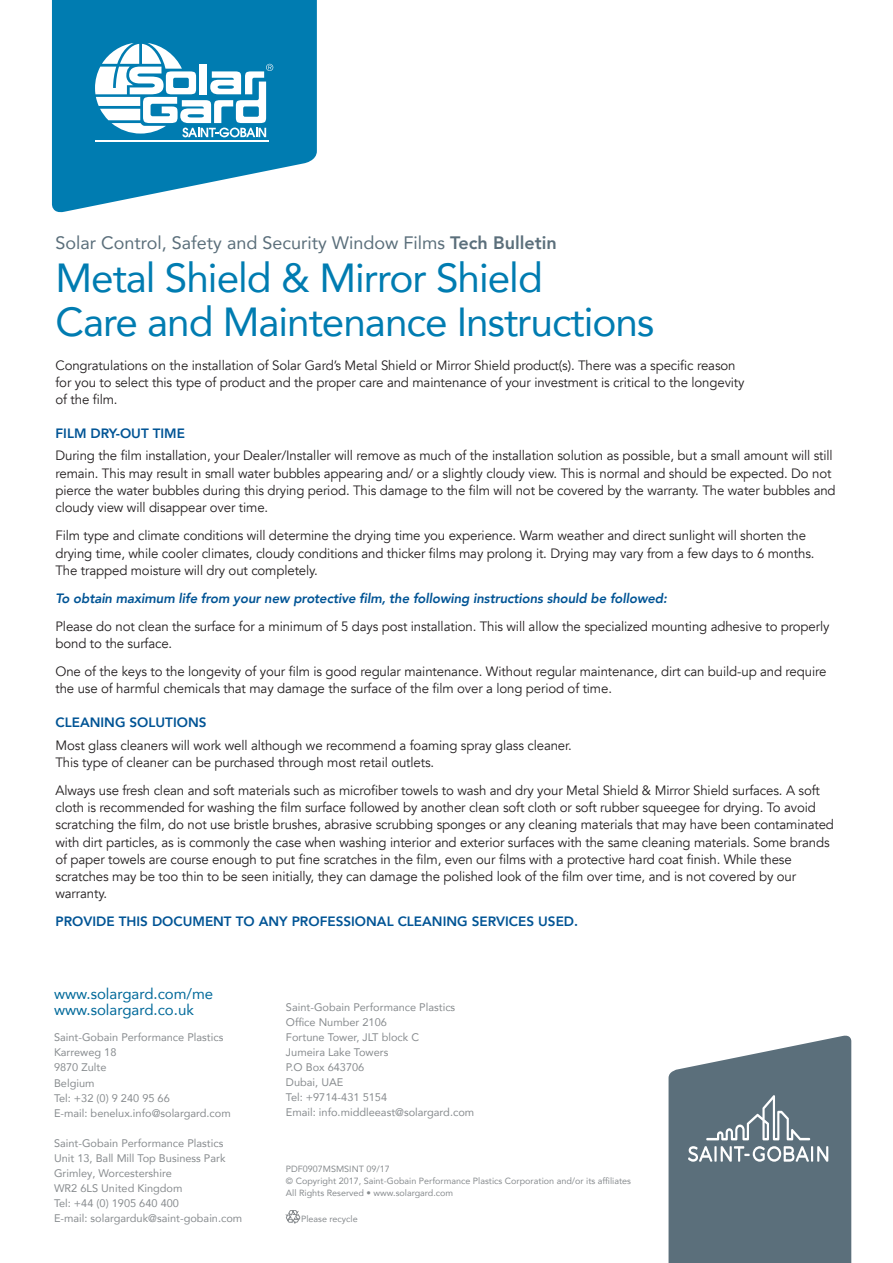
<style>
.page{position:relative;width:893px;height:1263px;background:#fff}
.page>*{position:absolute;margin:0;border:0;box-sizing:border-box;transform-origin:0 0}
.head_bar{font:40.5px "Avenir LT Com";letter-spacing:-.025em;color:#007cb1}
.Title_Headline{font:18px "Avenir LT Com";color:#5b6f7b}
.t1{font:15px "Avenir LT Com";color:#00699a}
.Body_Text{font:13.5px/17.2px "Avenir LT Com";letter-spacing:-.01em;color:#231f20}
.Body_Text-2{font:800 13.5px "Avenir LT Com";color:#005495}
.Body_Text-3{font:italic 800 13.5px "Avenir LT Com";letter-spacing:-.01em;color:#005495}
.t2{font:10.95px/15.1px "Avenir LT Com";color:#888c8f}
.t3{font:9px/12px "Avenir LT Com";color:#888c8f}
.s1{font-weight:800}
</style>
<div class="page">
<svg style="left:52px;top:0;width:265px;height:213px;fill:#007cb1"></svg>
<svg style="left:95px;top:43px;width:178px;height:94px"></svg>
<hr style="left:95px;top:141px;width:173px;height:1px;background:#fff">
<svg style="left:668px;top:1035px;width:183px;height:228px;background:#6e808a"></svg>
<svg style="left:286px;top:1210px;width:14px;height:13px"></svg>
<p class="Title_Headline" style="left:55px;top:232px;width:503px">Solar Control, Safety and Security Window Films <span class="s1">Tech Bulletin</span></p>
<p class="head_bar" style="left:55px;top:253px;width:489px">Metal Shield &amp; Mirror Shield</p>
<p class="head_bar" style="left:55px;top:297px;width:600px">Care and Maintenance Instructions</p>
<p class="Body_Text" style="left:55px;top:357px;width:691px">Congratulations on the installation of Solar Gard’s Metal Shield or Mirror Shield product(s). There was a specific reason for you to select this type of product and the proper care and maintenance of your investment is critical to the longevity of the film.</p>
<p class="Body_Text-2" style="left:55px;top:425px;width:131px">FILM DRY-OUT TIME</p>
<p class="Body_Text" style="left:55px;top:447px;width:782px">During the film installation, your Dealer/Installer will remove as much of the installation solution as possible, but a small amount will still remain. This may result in small water bubbles appearing and/ or a slightly cloudy view. This is normal and should be expected. Do not pierce the water bubbles during this drying period. This damage to the film will not be covered by the warranty. The water bubbles and cloudy view will disappear over time.</p>
<p class="Body_Text" style="left:55px;top:527px;width:760px">Film type and climate conditions will determine the drying time you experience. Warm weather and direct sunlight will shorten the drying time, while cooler climates, cloudy conditions and thicker films may prolong it. Drying may vary from a few days to 6 months.<br>The trapped moisture will dry out completely.</p>
<p class="Body_Text-3" style="left:55px;top:590px;width:613px">To obtain maximum life from your new protective film, the following instructions should be followed:</p>
<p class="Body_Text" style="left:55px;top:618px;width:775px">Please do not clean the surface for a minimum of 5 days post installation. This will allow the specialized mounting adhesive to properly bond to the surface.</p>
<p class="Body_Text" style="left:55px;top:663px;width:772px">One of the keys to the longevity of your film is good regular maintenance. Without regular maintenance, dirt can build-up and require the use of harmful chemicals that may damage the surface of the film over a long period of time.</p>
<p class="Body_Text-2" style="left:55px;top:714px;width:152px">CLEANING SOLUTIONS</p>
<p class="Body_Text" style="left:55px;top:736px;width:518px">Most glass cleaners will work well although we recommend a foaming spray glass cleaner.<br>This type of cleaner can be purchased through most retail outlets.</p>
<p class="Body_Text" style="left:55px;top:782px;width:780px">Always use fresh clean and soft materials such as microfiber towels to wash and dry your Metal Shield &amp; Mirror Shield surfaces. A soft cloth is recommended for washing the film surface followed by another clean soft cloth or soft rubber squeegee for drying. To avoid scratching the film, do not use bristle brushes, abrasive scrubbing sponges or any cleaning materials that may have been contaminated with dirt particles, as is commonly the case when washing interior and exterior surfaces with the same cleaning materials. Some brands of paper towels are course enough to put fine scratches in the film, even our films with a protective hard coat finish. While these scratches may be too thin to be seen initially, they can damage the polished look of the film over time, and is not covered by our warranty.</p>
<p class="Body_Text-2" style="left:55px;top:914px;width:524px">PROVIDE THIS DOCUMENT TO ANY PROFESSIONAL CLEANING SERVICES USED.</p>
<p class="t1" style="left:54px;top:985px;width:161px">www.solargard.com/me</p>
<p class="t1" style="left:54px;top:1000px;width:141px">www.solargard.co.uk</p>
<p class="t2" style="left:54px;top:1030px;width:171px">Saint-Gobain Performance Plastics</p>
<p class="t2" style="left:54px;top:1045px;width:178px">Karreweg 18<br>9870 Zulte<br>Belgium<br>Tel: +32 (0) 9 240 95 66<br>E-mail: benelux.info@solargard.com</p>
<p class="t2" style="left:54px;top:1135px;width:171px">Saint-Gobain Performance Plastics</p>
<p class="t2" style="left:54px;top:1150px;width:190px">Unit 13, Ball Mill Top Business Park<br>Grimley, Worcestershire<br>WR2 6LS United Kingdom<br>Tel: +44 (0) 1905 640 400<br>E-mail: solargarduk@saint-gobain.com</p>
<p class="t2" style="left:286px;top:999px;width:171px">Saint-Gobain Performance Plastics</p>
<p class="t2" style="left:286px;top:1014px;width:102px">Office Number 2106</p>
<p class="t2" style="left:286px;top:1029px;width:135px">Fortune Tower, JLT block C</p>
<p class="t2" style="left:286px;top:1044px;width:104px">Jumeira Lake Towers</p>
<p class="t2" style="left:286px;top:1059px;width:80px">P.O Box 643706</p>
<p class="t2" style="left:286px;top:1074px;width:59px">Dubai, UAE</p>
<p class="t2" style="left:286px;top:1090px;width:190px">Tel: +9714-431 5154<br>Email: info.middleeast@solargard.com</p>
<p class="t3" style="left:286px;top:1163px;width:347px">PDF0907MSMSINT 09/17<br>© Copyright 2017, Saint-Gobain Performance Plastics Corporation and/or its affiliates<br>All Rights Reserved • www.solargard.com</p>
<p class="t3" style="left:301px;top:1213px;width:58px">Please recycle</p>
</div>
